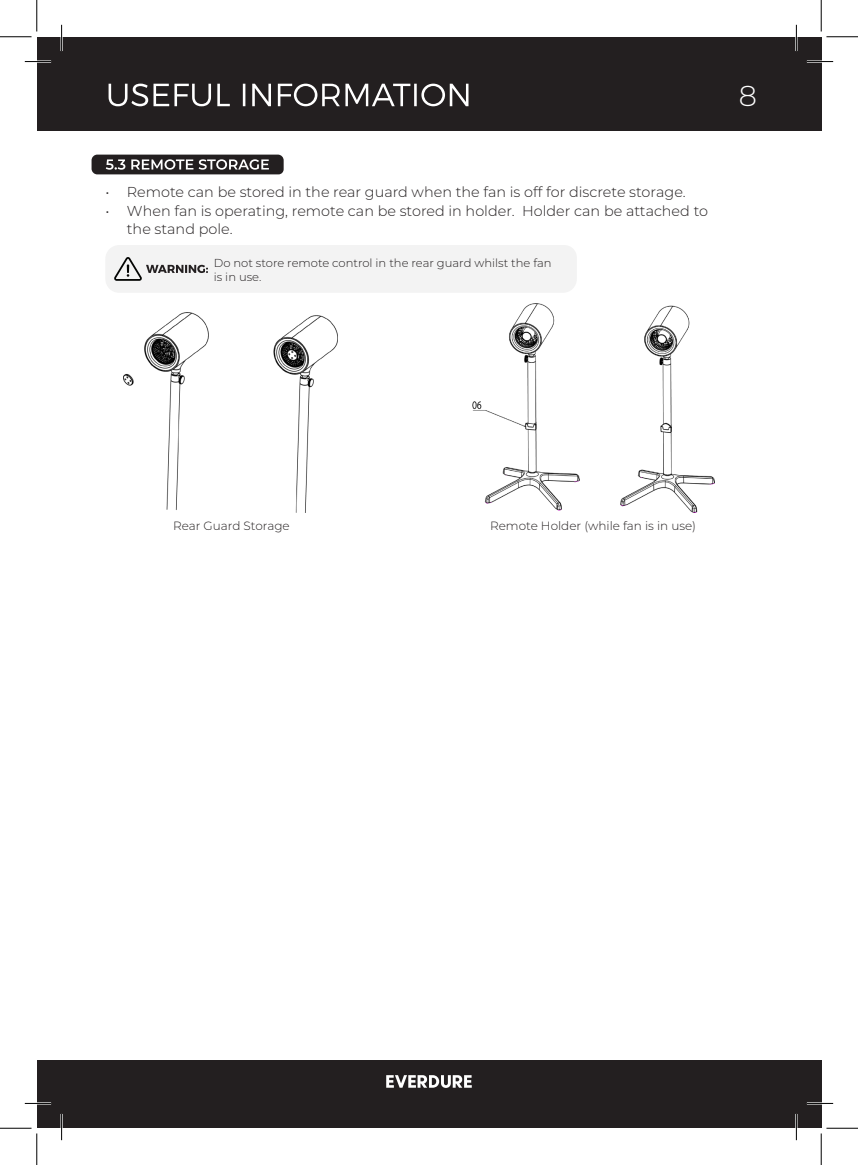
<style>
.page{position:relative;width:858px;height:1165px;background:#fff}
.page>*{position:absolute;margin:0;border:0;box-sizing:border-box;transform-origin:0 0}
.t1{font:300 28.7px "Montserrat Alternates";color:#fff}
.t2{font:300 14.35px/17.3px "Montserrat";color:#231f20}
.t3{font:300 11.9px "Montserrat";color:#231f20}
.t4{font:300 11.55px/13.8px "Montserrat";color:#231f20}
</style>
<div class="page">
<div style="left:37px;top:1060px;width:784px;height:68px;background:#231f20"></div>
<svg style="left:386px;top:1075px;width:85px;height:13px"></svg>
<div style="left:37px;top:37px;width:784px;height:93px;background:#231f20"></div>
<svg style="left:108px;top:84px;width:360px;height:22px"></svg>
<div style="left:91px;top:155px;width:192px;height:19px;background:#231f20;border-radius:6px"></div>
<svg style="left:106px;top:159px;width:163px;height:11px"></svg>
<div style="left:105px;top:245px;width:471px;height:48px;background:#f3f3f3;border-radius:13px"></div>
<svg style="left:114px;top:257px;width:94px;height:24px"></svg>
<img style="left:472px;top:303px;width:241px;height:209px">
<img style="left:123px;top:312px;width:214px;height:200px">
<hr style="left:25px;top:60px;width:26px;height:3px;background:#fff">
<hr style="left:806px;top:60px;width:26px;height:3px;background:#fff">
<hr style="left:25px;top:1102px;width:26px;height:2px;background:#fff">
<hr style="left:806px;top:1102px;width:26px;height:2px;background:#fff">
<hr style="left:60px;top:25px;width:3px;height:26px;background:#fff">
<hr style="left:60px;top:1114px;width:3px;height:26px;background:#fff">
<hr style="left:795px;top:25px;width:2px;height:26px;background:#fff">
<hr style="left:795px;top:1114px;width:2px;height:26px;background:#fff">
<svg style="left:25px;top:61px;width:26px;height:1px"></svg>
<svg style="left:806px;top:61px;width:26px;height:1px"></svg>
<svg style="left:25px;top:1103px;width:26px;height:1px"></svg>
<svg style="left:806px;top:1103px;width:26px;height:1px"></svg>
<svg style="left:61px;top:25px;width:1px;height:26px"></svg>
<svg style="left:61px;top:1114px;width:1px;height:26px"></svg>
<svg style="left:795px;top:25px;width:1px;height:26px"></svg>
<svg style="left:795px;top:1114px;width:1px;height:26px"></svg>
<hr style="left:0;top:36px;width:32px;height:1px;background:#000">
<hr style="left:826px;top:36px;width:31px;height:1px;background:#000">
<hr style="left:0;top:1128px;width:32px;height:1px;background:#000">
<hr style="left:826px;top:1128px;width:31px;height:1px;background:#000">
<hr style="left:36px;top:0;width:1px;height:32px;background:#000">
<hr style="left:36px;top:1133px;width:1px;height:32px;background:#000">
<hr style="left:820px;top:0;width:1px;height:32px;background:#000">
<hr style="left:820px;top:1133px;width:1px;height:32px;background:#000">
<p class="t2" style="left:105px;top:182px;width:582px">• Remote can be stored in the rear guard when the fan is off for discrete storage.</p>
<p class="t2" style="left:127px;top:202px;width:582px;text-indent:-22px">• When fan is operating, remote can be stored in holder. Holder can be attached to the stand pole.</p>
<p class="t4" style="left:214px;top:255px;width:339px">Do not store remote control in the rear guard whilst the fan is in use.</p>
<p class="t1" style="left:738px;top:76px;width:20px">8</p>
<p class="t3" style="left:173px;top:518px;width:118px">Rear Guard Storage</p>
<p class="t3" style="left:490px;top:518px;width:207px">Remote Holder (while fan is in use)</p>
</div>
